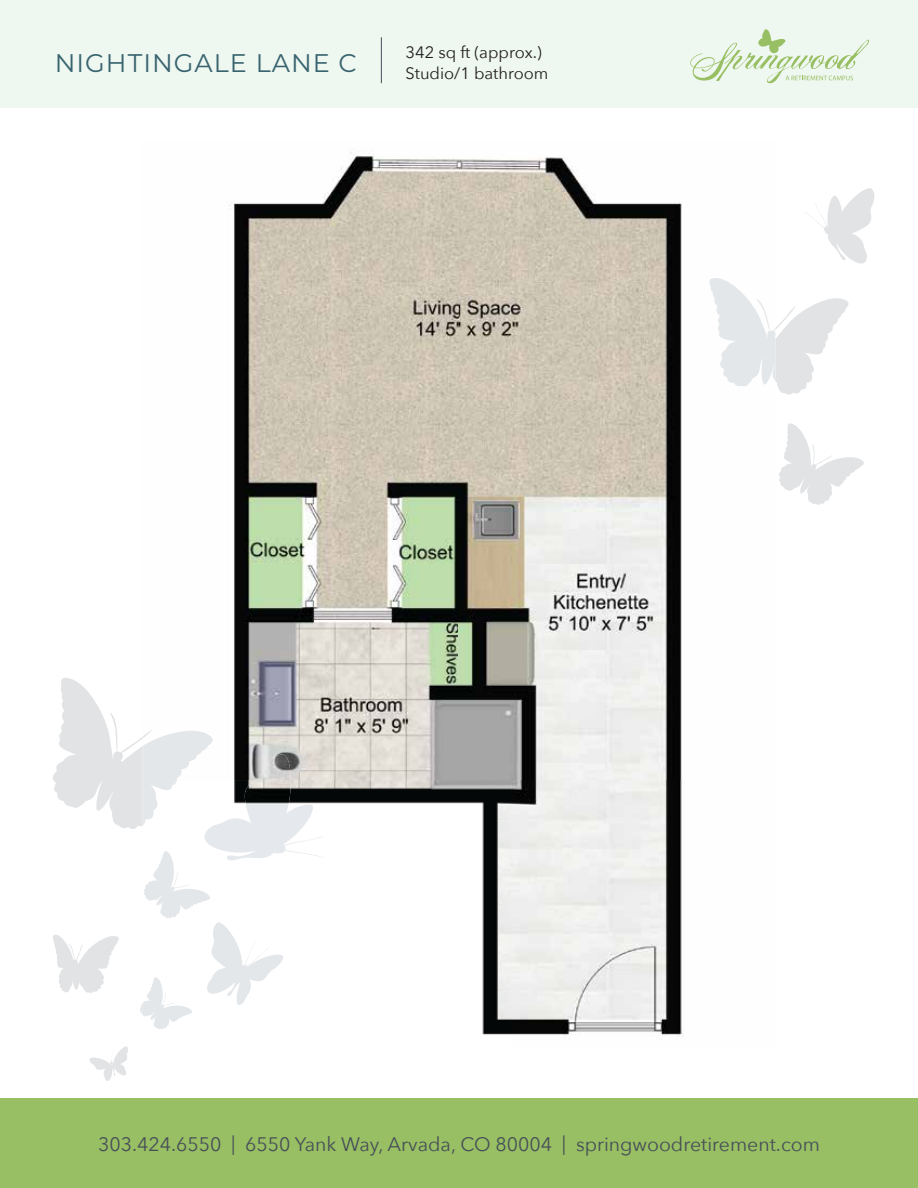
<style>
.page{position:relative;width:918px;height:1188px;background:#fff}
.page>*{position:absolute;margin:0;border:0;box-sizing:border-box;transform-origin:0 0}
.t1{font:25.5px "Montserrat";letter-spacing:.04em;color:#38636f}
.t2{font:19.5px "Avenir Next";color:#474e58}
.t3{font:16.5px/21px "Avenir Next";color:#231f20}
</style>
<div class="page">
<svg style="left:779px;top:423px;width:85px;height:82px"></svg>
<svg style="left:776px;top:298px;width:73px;height:96px"></svg>
<svg style="left:806px;top:188px;width:69px;height:76px"></svg>
<svg style="left:89px;top:1046px;width:39px;height:35px"></svg>
<svg style="left:140px;top:1004px;width:2px;height:9px"></svg>
<svg style="left:53px;top:935px;width:66px;height:58px"></svg>
<svg style="left:53px;top:678px;width:89px;height:151px"></svg>
<div style="left:0;top:0;width:918px;height:108px;background:#eef7f0"></div>
<div style="left:0;top:1098px;width:918px;height:90px;background:#98bf63"></div>
<svg style="left:690px;top:29px;width:179px;height:55px"></svg>
<hr style="left:381px;top:37px;width:1px;height:46px;background:#474e58">
<img style="left:229px;top:150px;width:516px;height:631px">
<img style="left:512px;top:780px;width:233px;height:259px">
<img style="left:706px;top:278px;width:70px;height:108px">
<img style="left:142px;top:977px;width:50px;height:52px">
<img style="left:207px;top:922px;width:76px;height:83px">
<img style="left:144px;top:851px;width:66px;height:67px">
<img style="left:201px;top:755px;width:123px;height:105px">
<img style="left:142px;top:730px;width:79px;height:96px">
<h1 class="t1" style="left:55px;top:45px;width:304px">NIGHTINGALE LANE C</h1>
<p class="t3" style="left:406px;top:41px;width:144px">342 sq ft (approx.)<br>Studio/1 bathroom</p>
<p class="t2" style="left:98px;top:1128px;width:723px">303.424.6550 | 6550 Yank Way, Arvada, CO 80004 | springwoodretirement.com</p>
</div>
